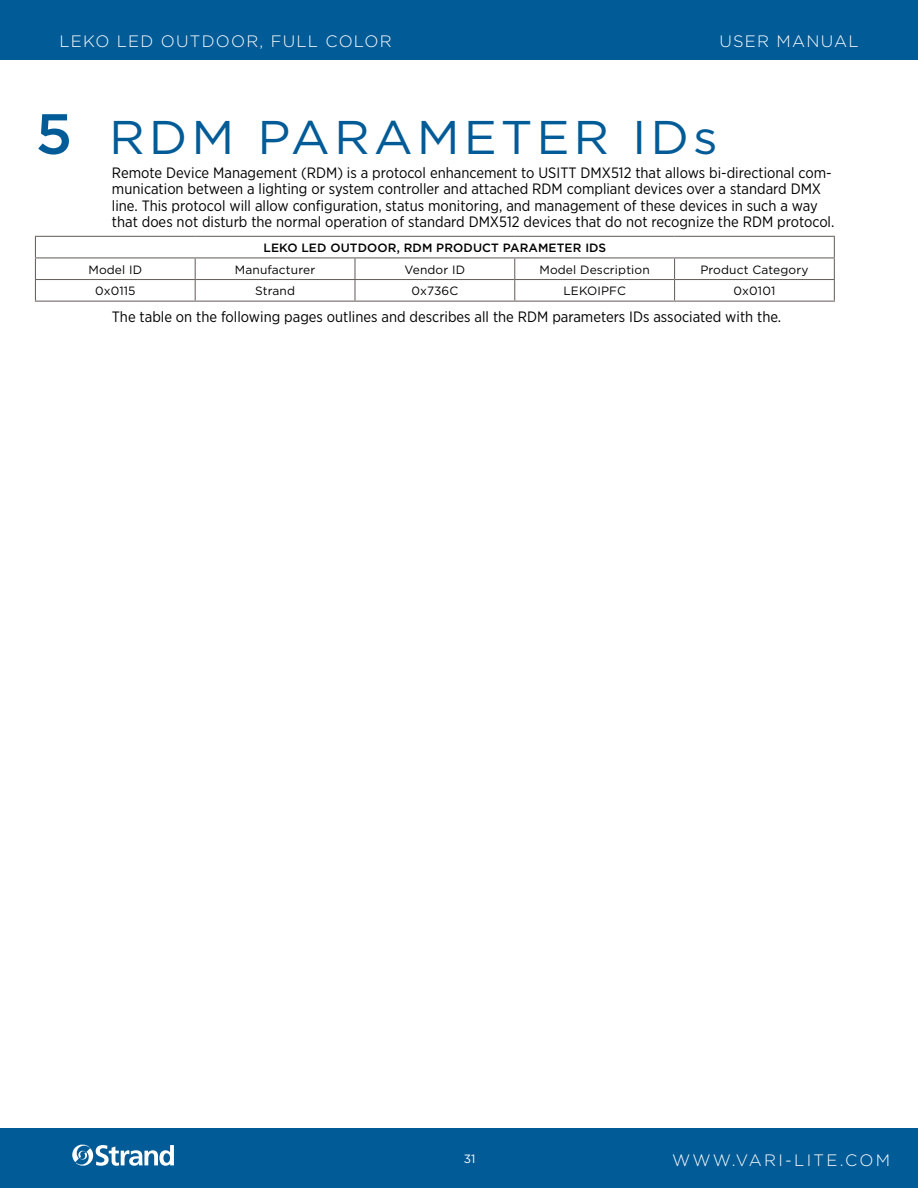
<style>
.page{position:relative;width:918px;height:1188px;background:#fff}
.page>*{position:absolute;margin:0;border:0;box-sizing:border-box;transform-origin:0 0}
.t1{font:500 56.7px "Gotham";color:#005b97;scale:1.05 1}
.Chapter_title{font:47.25px "Gotham";letter-spacing:.08em;color:#005b97;scale:1.05 1}
.t2{font:300 16.5px "Gotham";letter-spacing:.075em;color:#fff}
.t3{font:300 16.5px "Gotham";letter-spacing:.13em;color:#fff}
.Body{font:15px/16.5px "Gotham Narrow";color:#000}
.Cell_body_center{font:12px "Gotham";letter-spacing:.01em;color:#000}
.Cell_Heading{font:500 12px "Gotham";letter-spacing:.01em;color:#000}
.t4{font:12px "Gotham";color:#fff}
</style>
<div class="page">
<div style="left:0;top:1128px;width:918px;height:60px;background:#005b97"></div>
<div style="left:0;top:0;width:918px;height:60px;background:#005b97"></div>
<svg style="left:72px;top:1144px;width:102px;height:22px"></svg>
<hr style="left:35px;top:236px;width:160px;height:1px;background:#6b6360">
<hr style="left:195px;top:236px;width:160px;height:1px;background:#6b6360">
<hr style="left:355px;top:236px;width:160px;height:1px;background:#6b6360">
<hr style="left:515px;top:236px;width:160px;height:1px;background:#6b6360">
<hr style="left:675px;top:236px;width:160px;height:1px;background:#6b6360">
<hr style="left:35px;top:257px;width:160px;height:1px;background:#6b6360">
<hr style="left:195px;top:257px;width:160px;height:1px;background:#6b6360">
<hr style="left:355px;top:257px;width:160px;height:1px;background:#6b6360">
<hr style="left:354px;top:258px;width:2px;height:21px;background:#6b6360">
<hr style="left:515px;top:257px;width:160px;height:1px;background:#6b6360">
<hr style="left:675px;top:257px;width:160px;height:1px;background:#6b6360">
<hr style="left:35px;top:279px;width:160px;height:1px;background:#6b6360">
<svg style="left:35px;top:237px;width:1px;height:64px"></svg>
<hr style="left:195px;top:279px;width:160px;height:1px;background:#6b6360">
<svg style="left:195px;top:258px;width:1px;height:43px"></svg>
<hr style="left:355px;top:279px;width:160px;height:1px;background:#6b6360">
<hr style="left:354px;top:280px;width:2px;height:21px;background:#6b6360">
<hr style="left:515px;top:279px;width:160px;height:1px;background:#6b6360">
<svg style="left:514px;top:258px;width:1px;height:43px"></svg>
<hr style="left:675px;top:279px;width:160px;height:1px;background:#6b6360">
<svg style="left:674px;top:258px;width:1px;height:43px"></svg>
<svg style="left:834px;top:237px;width:1px;height:64px"></svg>
<hr style="left:35px;top:301px;width:160px;height:1px;background:#6b6360">
<hr style="left:195px;top:301px;width:160px;height:1px;background:#6b6360">
<hr style="left:355px;top:301px;width:160px;height:1px;background:#6b6360">
<hr style="left:515px;top:301px;width:160px;height:1px;background:#6b6360">
<hr style="left:675px;top:301px;width:160px;height:1px;background:#6b6360">
<p class="t2" style="left:60px;top:31px;width:319px">LEKO LED OUTDOOR, FU LL COLOR</p>
<p class="t2" style="left:719px;top:31px;width:135px">USER MANUAL</p>
<p class="t1" style="left:35px;top:97px;width:37px">5</p>
<p class="Chapter_title" style="left:109px;top:107px;width:212px">RDM PARA</p>
<p class="Chapter_title" style="left:417px;top:107px;width:147px">METER</p>
<p class="Chapter_title" style="left:632px;top:107px;width:83px">IDs</p>
<p class="Body" style="left:112px;top:164px;width:724px">Remote Device Management (RDM) is a protocol enhancement to USITT DMX512 that allows bi-directional com&shy;munication between a lighting or system controller and attached RDM compliant devices over a standard DMX line. This protocol will allow configuration, status monitoring, and management of these devices in such a way that does not disturb the normal operation of standard DMX512 devices that do not recognize the RDM protocol.</p>
<p class="Cell_Heading" style="left:263px;top:240px;width:17px">LEKO</p>
<p class="Cell_Heading" style="left:301px;top:240px;width:50px">LED OUTDOOR</p>
<p class="Cell_Heading" style="left:397px;top:240px;width:211px">, RDM PRODUCT PARAMETER IDS</p>
<p class="Cell_body_center" style="left:88px;top:262px;width:55px">Model ID</p>
<p class="Cell_body_center" style="left:235px;top:262px;width:82px">Manufacturer</p>
<p class="Cell_body_center" style="left:405px;top:262px;width:62px">Vendor ID</p>
<p class="Cell_body_center" style="left:539px;top:262px;width:112px">Model Description</p>
<p class="Cell_body_center" style="left:700px;top:262px;width:110px">Product Category</p>
<p class="Cell_body_center" style="left:95px;top:283px;width:42px">0x0115</p>
<p class="Cell_body_center" style="left:255px;top:283px;width:41px">Strand</p>
<p class="Cell_body_center" style="left:411px;top:283px;width:49px">0x736C</p>
<p class="Cell_body_center" style="left:563px;top:283px;width:64px">LEKOIPFC</p>
<p class="Cell_body_center" style="left:734px;top:283px;width:43px">0x0101</p>
<p class="Body" style="left:112px;top:309px;width:671px">The table on the following pages outlines and describes all the RDM parameters IDs associated with the.</p>
<p class="t4" style="left:464px;top:1152px;width:13px">31</p>
<p class="t3" style="left:672px;top:1150px;width:219px">WWW.VAR I-LITE.COM</p>
</div>
